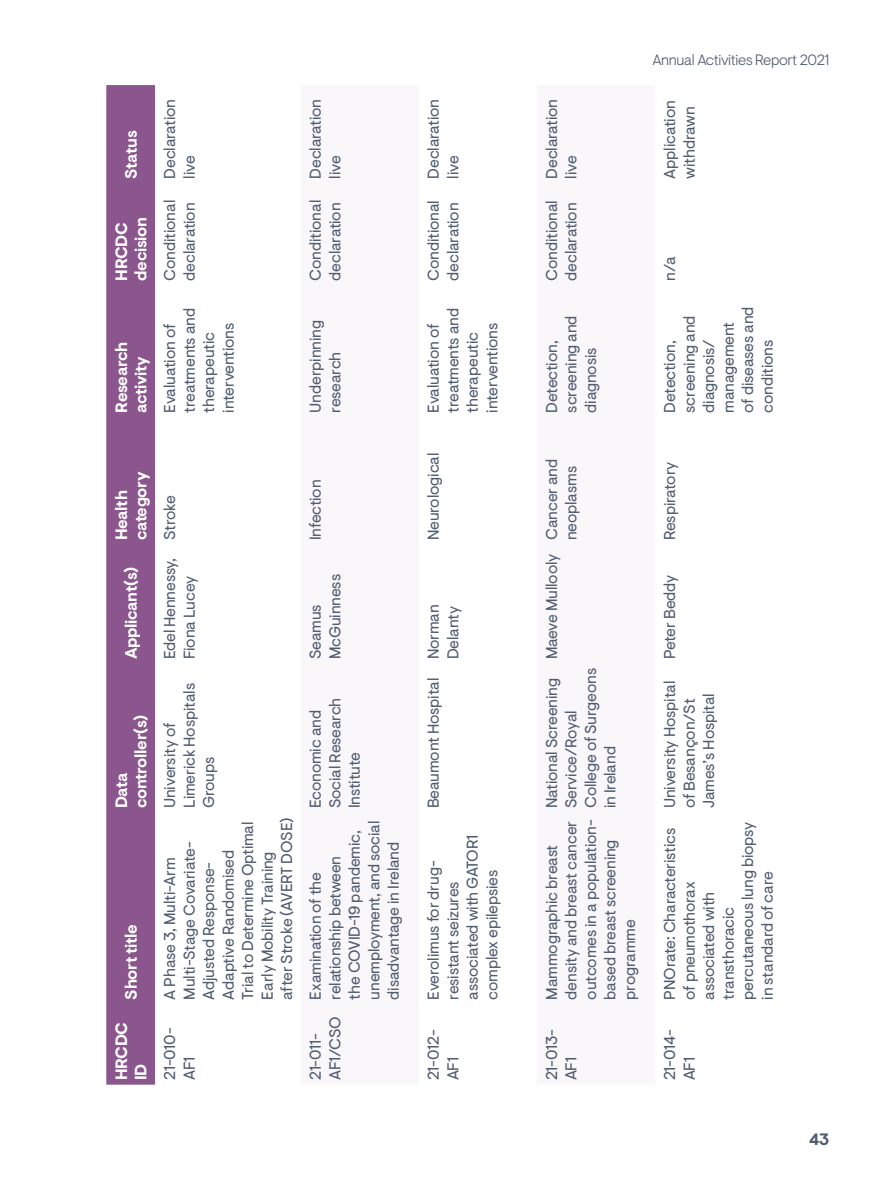
<style>
.page{position:relative;width:893px;height:1191px;background:#fff}
.page>*{position:absolute;margin:0;border:0;box-sizing:border-box;transform-origin:0 0}
.t1{font:700 16.5px/19.5px "Visuelt Pro";letter-spacing:-.02em;color:#fff}
.t2{font:700 16.5px "Visuelt Pro";color:#505c70}
.t3{font:15.75px/19.5px "Visuelt Pro";letter-spacing:-.01em;color:#505c70}
.t4{font:300 15px "Visuelt Pro";letter-spacing:-.02em;color:#505c70}
</style>
<div class="page">
<div style="left:106px;top:85px;width:49px;height:999px;background:#8b558d"></div>
<p class="t1" style="left:122px;top:179px;width:50px;rotate:-90deg">Status</p>
<p class="t1" style="left:112px;top:281px;width:65px;rotate:-90deg">HRCDC decision</p>
<p class="t1" style="left:112px;top:412px;width:72px;rotate:-90deg">Research activity</p>
<p class="t3" style="left:160px;top:179px;width:81px;rotate:-90deg">Declaration live</p>
<p class="t3" style="left:160px;top:281px;width:82px;rotate:-90deg">Conditional declaration</p>
<p class="t3" style="left:160px;top:412px;width:106px;rotate:-90deg">Evaluation of treatments and therapeutic interventions</p>
<p class="t3" style="left:306px;top:179px;width:81px;rotate:-90deg">Declaration live</p>
<p class="t3" style="left:306px;top:281px;width:82px;rotate:-90deg">Conditional declaration</p>
<p class="t3" style="left:306px;top:412px;width:94px;rotate:-90deg">Underpinning research</p>
<p class="t1" style="left:112px;top:540px;width:70px;rotate:-90deg">Health category</p>
<p class="t1" style="left:122px;top:659px;width:94px;rotate:-90deg">Applicant(s)</p>
<p class="t1" style="left:112px;top:808px;width:95px;rotate:-90deg">Data controller(s)</p>
<p class="t1" style="left:122px;top:999px;width:77px;rotate:-90deg">Short title</p>
<p class="t1" style="left:112px;top:1080px;width:60px;rotate:-90deg">HRCDC<br>ID</p>
<p class="t3" style="left:160px;top:540px;width:46px;rotate:-90deg">Stroke</p>
<p class="t3" style="left:160px;top:659px;width:103px;rotate:-90deg">Edel Hennessy,<br>Fiona Lucey</p>
<p class="t3" style="left:160px;top:808px;width:127px;rotate:-90deg">University of<br>Limerick Hospitals<br>Groups</p>
<p class="t3" style="left:160px;top:999px;width:184px;rotate:-90deg">A Phase 3, Multi-Arm<br>Multi-Stage Covariate-<br>Adjusted Response-<br>Adaptive Randomised<br>Trial to Determine Optimal<br>Early Mobility Training after Stroke (AVERT DOSE)</p>
<p class="t3" style="left:160px;top:1080px;width:54px;rotate:-90deg">21-010-<br>AF1</p>
<p class="t3" style="left:306px;top:540px;width:62px;rotate:-90deg">Infection</p>
<p class="t3" style="left:306px;top:659px;width:87px;rotate:-90deg">Seamus<br>McGuinness</p>
<p class="t3" style="left:306px;top:808px;width:112px;rotate:-90deg">Economic and<br>Social Research<br>Institute</p>
<p class="t3" style="left:306px;top:999px;width:181px;rotate:-90deg">Examination of the relationship between<br>the COVID-19 pandemic, unemployment, and social disadvantage in Ireland</p>
<p class="t3" style="left:306px;top:1080px;width:66px;rotate:-90deg">21-011-<br>AF1/CSO</p>
<p class="t3" style="left:424px;top:179px;width:81px;rotate:-90deg">Declaration live</p>
<p class="t3" style="left:424px;top:281px;width:82px;rotate:-90deg">Conditional declaration</p>
<p class="t3" style="left:424px;top:412px;width:106px;rotate:-90deg">Evaluation of treatments and therapeutic interventions</p>
<p class="t3" style="left:424px;top:540px;width:89px;rotate:-90deg">Neurological</p>
<p class="t3" style="left:424px;top:808px;width:205px;text-align:right;rotate:-90deg">Beaumont Hospital Norman<br>Delanty</p>
<p class="t3" style="left:424px;top:999px;width:166px;rotate:-90deg">Everolimus for drug&shy;resistant seizures associated with GATOR1 complex epilepsies</p>
<p class="t3" style="left:424px;top:1080px;width:53px;rotate:-90deg">21-012-<br>AF1</p>
<p class="t3" style="left:542px;top:179px;width:81px;rotate:-90deg">Declaration live</p>
<p class="t3" style="left:542px;top:281px;width:82px;rotate:-90deg">Conditional declaration</p>
<p class="t3" style="left:542px;top:412px;width:99px;rotate:-90deg">Detection, screening and diagnosis</p>
<p class="t4" style="left:652px;top:51px;width:178px">Annual Activities Report 2021</p>
<p class="t3" style="left:660px;top:179px;width:80px;rotate:-90deg">Application withdrawn</p>
<p class="t3" style="left:660px;top:281px;width:26px;rotate:-90deg">n/a</p>
<p class="t3" style="left:660px;top:413px;width:108px;rotate:-90deg">Detection, screening and diagnosis/ management of diseases and conditions</p>
<p class="t3" style="left:542px;top:540px;width:83px;text-indent:-119px;rotate:-90deg">Maeve Mullooly Cancer and neoplasms</p>
<p class="t3" style="left:542px;top:808px;width:142px;rotate:-90deg">National Screening<br>Service/Royal<br>College of Surgeons in Ireland</p>
<p class="t3" style="left:542px;top:999px;width:182px;rotate:-90deg">Mammographic breast density and breast cancer outcomes in a population&shy;based breast screening programme</p>
<p class="t3" style="left:542px;top:1080px;width:53px;rotate:-90deg">21-013-<br>AF1</p>
<p class="t3" style="left:660px;top:540px;width:80px;rotate:-90deg">Respiratory</p>
<p class="t3" style="left:660px;top:659px;width:86px;rotate:-90deg">Peter Beddy</p>
<p class="t3" style="left:660px;top:808px;width:129px;rotate:-90deg">University Hospital of Besançon/St<br>James’s Hospital</p>
<p class="t3" style="left:660px;top:999px;width:179px;rotate:-90deg">PNOrate: Characteristics of pneumothorax associated with transthoracic percutaneous lung biopsy in standard of care</p>
<p class="t3" style="left:660px;top:1080px;width:53px;rotate:-90deg">21-014-<br>AF1</p>
<p class="t2" style="left:809px;top:1129px;width:22px">43</p>
</div>
